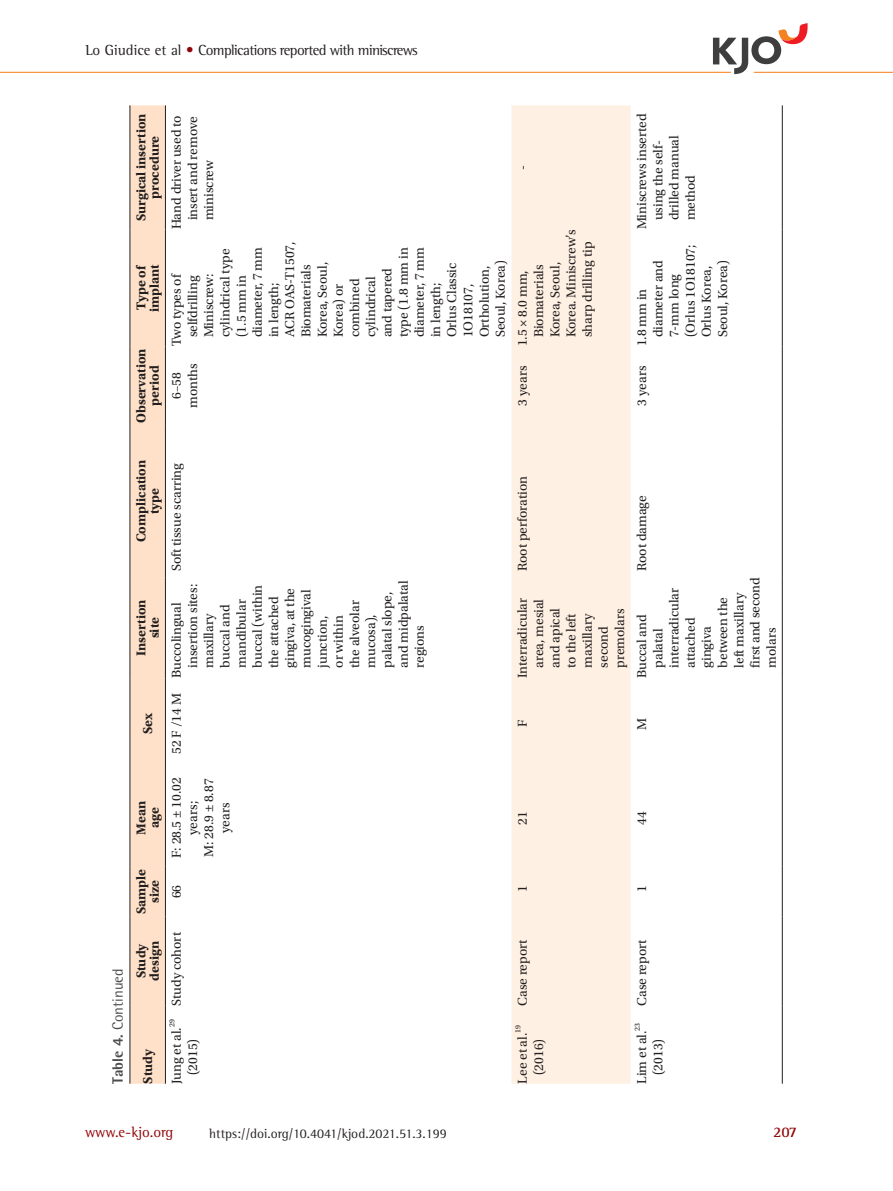
<style>
.page{position:relative;width:893px;height:1191px;background:#fff}
.page>*{position:absolute;margin:0;border:0;box-sizing:border-box;transform-origin:0 0}
.t1{font:15px "Rotis Semi Serif Std";letter-spacing:-.04em;color:#231f20}
.t2{font:15px "Rotis Semi Sans Std";color:#4b4c4d}
.t3{font:15px "Rotis Semi Serif Std";color:#920407}
.t4{font:700 15px "Rotis Semi Serif Std";color:#920407}
.t5{font:13.5px/16.2px "Utopia Std";color:#231f20}
.t6{font:700 13.5px/13.5px "Utopia Std";color:#231f20;text-align:center}
.t7{font:13.5px "Rotis Semi Serif Std";color:#231f20}
.t8{font:7.8px "Utopia Std";color:#231f20}
.s1{color:#920407}
.s2{font-weight:800}
</style>
<div class="page">
<hr style="left:0;top:72px;width:893px;height:1px;background:#f58220">
<svg style="left:713px;top:23px;width:95px;height:51px"></svg>
<div style="left:131px;top:105px;width:34px;height:978px;background:#fee1c8"></div>
<div style="left:511px;top:105px;width:120px;height:978px;background:#fef0e2"></div>
<hr style="left:165px;top:1005px;width:1px;height:78px;background:#231f20">
<hr style="left:165px;top:916px;width:1px;height:89px;background:#231f20">
<hr style="left:165px;top:866px;width:1px;height:50px;background:#231f20">
<hr style="left:165px;top:769px;width:1px;height:97px;background:#231f20">
<hr style="left:165px;top:678px;width:1px;height:91px;background:#231f20">
<hr style="left:165px;top:577px;width:1px;height:101px;background:#231f20">
<hr style="left:165px;top:425px;width:1px;height:152px;background:#231f20">
<hr style="left:165px;top:346px;width:1px;height:79px;background:#231f20">
<hr style="left:165px;top:229px;width:1px;height:117px;background:#231f20">
<hr style="left:165px;top:105px;width:1px;height:124px;background:#231f20">
<hr style="left:130px;top:1005px;width:1px;height:78px;background:#231f20">
<hr style="left:130px;top:916px;width:1px;height:89px;background:#231f20">
<hr style="left:130px;top:866px;width:1px;height:50px;background:#231f20">
<hr style="left:130px;top:769px;width:1px;height:97px;background:#231f20">
<hr style="left:130px;top:678px;width:1px;height:91px;background:#231f20">
<hr style="left:130px;top:577px;width:1px;height:101px;background:#231f20">
<hr style="left:130px;top:425px;width:1px;height:152px;background:#231f20">
<hr style="left:130px;top:346px;width:1px;height:79px;background:#231f20">
<hr style="left:130px;top:229px;width:1px;height:117px;background:#231f20">
<hr style="left:130px;top:105px;width:1px;height:124px;background:#231f20">
<hr style="left:782px;top:1005px;width:1px;height:78px;background:#231f20">
<hr style="left:782px;top:916px;width:1px;height:89px;background:#231f20">
<hr style="left:782px;top:866px;width:1px;height:50px;background:#231f20">
<hr style="left:782px;top:769px;width:1px;height:97px;background:#231f20">
<hr style="left:782px;top:678px;width:1px;height:91px;background:#231f20">
<hr style="left:782px;top:577px;width:1px;height:101px;background:#231f20">
<hr style="left:782px;top:425px;width:1px;height:152px;background:#231f20">
<hr style="left:782px;top:346px;width:1px;height:79px;background:#231f20">
<hr style="left:782px;top:229px;width:1px;height:117px;background:#231f20">
<hr style="left:782px;top:105px;width:1px;height:124px;background:#231f20">
<p class="t1" style="left:85px;top:41px;width:334px">Lo Giudice et al <span class="s1">•</span> Complications reported with miniscrews</p>
<p class="t6" style="left:134px;top:221px;width:109px;rotate:-90deg">Surgical insertion procedure</p>
<p class="t6" style="left:134px;top:312px;width:49px;text-align:left;rotate:-90deg">Type of implant</p>
<p class="t6" style="left:134px;top:423px;width:76px;rotate:-90deg">Observation period</p>
<p class="t5" style="left:169px;top:220px;width:107px;text-align:justify;text-indent:-9px;rotate:-90deg">Hand driver used to insert and remove miniscrew</p>
<p class="t5" style="left:169px;top:337px;width:98px;text-indent:-9px;rotate:-90deg">Two types of selfdrilling<br>Miniscrew: cylindrical type (1.5 mm in diameter, 7 mm in length;<br>ACR OAS-T1507,<br>Biomaterials<br>Korea, Seoul,<br>Korea) or combined cylindrical<br>and tapered type (1.8 mm in diameter, 7 mm in length;<br>Orlus Classic<br>1O18107,<br>Ortholution,<br>Seoul, Korea)</p>
<p class="t5" style="left:169px;top:408px;width:46px;text-align:center;rotate:-90deg">6–58 months</p>
<p class="t5" style="left:515px;top:170px;width:6px;rotate:-90deg">-</p>
<p class="t5" style="left:515px;top:337px;width:109px;text-indent:-9px;rotate:-90deg">1.5 × 8.0 mm,<br>Biomaterials<br>Korea, Seoul,<br>Korea. Miniscrew’s sharp drilling tip</p>
<p class="t5" style="left:515px;top:405px;width:41px;rotate:-90deg">3 years</p>
<p class="t5" style="left:634px;top:220px;width:108px;text-indent:-9px;rotate:-90deg">Miniscrews inserted using the self&shy;drilled manual method</p>
<p class="t5" style="left:634px;top:337px;width:94px;text-indent:-9px;rotate:-90deg">1.8 mm in diameter and<br>7-mm long (Orlus 1O18107;<br>Orlus Korea,<br>Seoul, Korea)</p>
<p class="t5" style="left:634px;top:405px;width:41px;rotate:-90deg">3 years</p>
<p class="t2" style="left:109px;top:1083px;width:117px;rotate:-90deg"><span class="s2">Table 4.</span> Continued</p>
<p class="t6" style="left:134px;top:542px;width:84px;rotate:-90deg">Complication type</p>
<p class="t6" style="left:134px;top:655px;width:58px;rotate:-90deg">Insertion site</p>
<p class="t6" style="left:141px;top:734px;width:23px;rotate:-90deg">Sex</p>
<p class="t5" style="left:169px;top:571px;width:110px;rotate:-90deg">Soft tissue scarring</p>
<p class="t5" style="left:169px;top:667px;width:89px;text-indent:-86px;rotate:-90deg">52 F /14 M Buccolingual insertion sites: maxillary buccal and mandibular buccal (within the attached gingiva, at the mucogingival junction,<br>or within<br>the alveolar mucosa), palatal slope, and midpalatal regions</p>
<p class="t6" style="left:134px;top:834px;width:35px;rotate:-90deg">Mean age</p>
<p class="t6" style="left:134px;top:914px;width:47px;rotate:-90deg">Sample size</p>
<p class="t6" style="left:134px;top:981px;width:41px;text-align:left;rotate:-90deg">Study design</p>
<p class="t5" style="left:169px;top:858px;width:82px;text-align:center;rotate:-90deg">F: 28.5 ± 10.02 years;<br>M: 28.9 ± 8.87 years</p>
<p class="t5" style="left:169px;top:898px;width:15px;rotate:-90deg">66</p>
<p class="t5" style="left:169px;top:1005px;width:75px;rotate:-90deg">Study cohort</p>
<p class="t6" style="left:141px;top:1083px;width:36px;rotate:-90deg">Study</p>
<p class="t8" style="left:168px;top:1027px;width:9px;rotate:-90deg">29</p>
<p class="t5" style="left:169px;top:1083px;width:58px;rotate:-90deg">Jung et al.</p>
<p class="t5" style="left:185px;top:1075px;width:38px;rotate:-90deg">(2015)</p>
<p class="t5" style="left:515px;top:571px;width:97px;rotate:-90deg">Root perforation</p>
<p class="t5" style="left:515px;top:667px;width:71px;text-indent:-11px;rotate:-90deg">Interradicular area, mesial and apical to the left maxillary second premolars</p>
<p class="t5" style="left:634px;top:571px;width:77px;rotate:-90deg">Root damage</p>
<p class="t5" style="left:634px;top:667px;width:92px;text-indent:-11px;rotate:-90deg">Buccal and palatal interradicular attached gingiva between the left maxillary first and second molars</p>
<p class="t5" style="left:515px;top:727px;width:9px;rotate:-90deg">F</p>
<p class="t5" style="left:634px;top:729px;width:14px;rotate:-90deg">M</p>
<p class="t5" style="left:515px;top:824px;width:15px;rotate:-90deg">21</p>
<p class="t5" style="left:634px;top:824px;width:15px;rotate:-90deg">44</p>
<p class="t5" style="left:515px;top:891px;width:8px;rotate:-90deg">1</p>
<p class="t5" style="left:634px;top:891px;width:8px;rotate:-90deg">1</p>
<p class="t5" style="left:515px;top:1005px;width:68px;rotate:-90deg">Case report</p>
<p class="t5" style="left:634px;top:1005px;width:68px;rotate:-90deg">Case report</p>
<p class="t8" style="left:514px;top:1032px;width:9px;rotate:-90deg">19</p>
<p class="t5" style="left:515px;top:1083px;width:52px;rotate:-90deg">Lee et al.</p>
<p class="t5" style="left:531px;top:1075px;width:38px;rotate:-90deg">(2016)</p>
<p class="t8" style="left:633px;top:1030px;width:9px;rotate:-90deg">23</p>
<p class="t5" style="left:634px;top:1083px;width:54px;rotate:-90deg">Lim et al.</p>
<p class="t5" style="left:650px;top:1075px;width:38px;rotate:-90deg">(2013)</p>
<p class="t3" style="left:85px;top:1122px;width:90px">www.e-kjo.org</p>
<p class="t7" style="left:209px;top:1125px;width:239px">https://doi.org/10.4041/kjod.2021.51.3.199</p>
<p class="t4" style="left:773px;top:1122px;width:26px">207</p>
</div>
